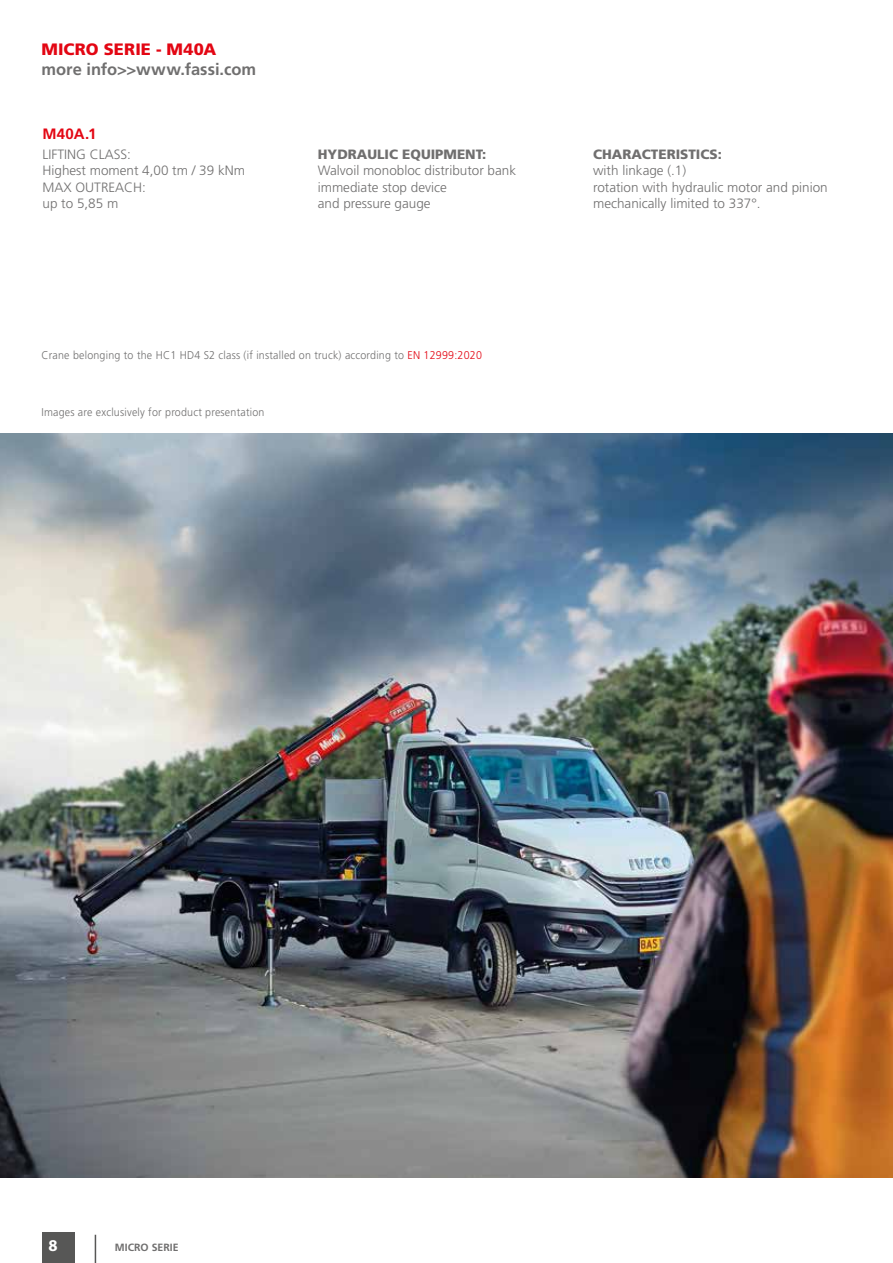
<style>
.page{position:relative;width:893px;height:1263px;background:#fff}
.page>*{position:absolute;margin:0;border:0;box-sizing:border-box;transform-origin:0 0}
.t1{font:700 16.5px "Frutiger";color:#706f6f}
.t2{font:900 16.5px "Frutiger";letter-spacing:.005em;color:#e30613}
.t3{font:700 16.5px "Myriad Pro";color:#fff}
.t4{font:700 15px "Frutiger";color:#e30613}
.t5{font:300 13.5px/16.2px "Frutiger";color:#706f6f}
.t6{font:900 13.5px "Frutiger";color:#706f6f}
.t7{font:300 11.25px "Frutiger";letter-spacing:.02em;color:#706f6f;scale:.95 1}
.t8{font:700 10.5px "Frutiger";color:#706f6f}
.s1{color:#e30613}
</style>
<div class="page">
<img style="left:0;top:433px;width:893px;height:744px">
<svg style="left:95px;top:1235px;width:1px;height:28px"></svg>
<div style="left:43px;top:1233px;width:32px;height:30px;background:#575756"></div>
<p class="t2" style="left:41px;top:39px;width:176px">MICRO SERIE - M40A</p>
<p class="t1" style="left:41px;top:59px;width:216px">more info&gt;&gt;www.fassi.com</p>
<p class="t4" style="left:43px;top:125px;width:55px">M40A.1</p>
<p class="t5" style="left:43px;top:146px;width:204px">LIFTING CLASS:<br>Highest moment 4,00 tm / 39 kNm<br>MAX OUTREACH:<br>up to 5,85 m</p>
<p class="t6" style="left:318px;top:146px;width:170px">HYDRAULIC EQUIPMENT:</p>
<p class="t5" style="left:318px;top:163px;width:200px">Walvoil monobloc distributor bank immediate stop device<br>and pressure gauge</p>
<p class="t7" style="left:41px;top:349px;width:465px">Crane belonging to the HC1 HD4 S2 class (if installed on truck) according to <span class="s1">EN 12999:2020</span></p>
<p class="t7" style="left:41px;top:405px;width:236px">Images are exclusively for product presentation</p>
<p class="t6" style="left:593px;top:146px;width:130px">CHARACTERISTICS:</p>
<p class="t5" style="left:593px;top:163px;width:236px">with linkage (.1)<br>rotation with hydraulic motor and pinion mechanically limited to 337°.</p>
<p class="t3" style="left:49px;top:1235px;width:11px">8</p>
<p class="t8" style="left:115px;top:1241px;width:65px">MICRO SERIE</p>
</div>
